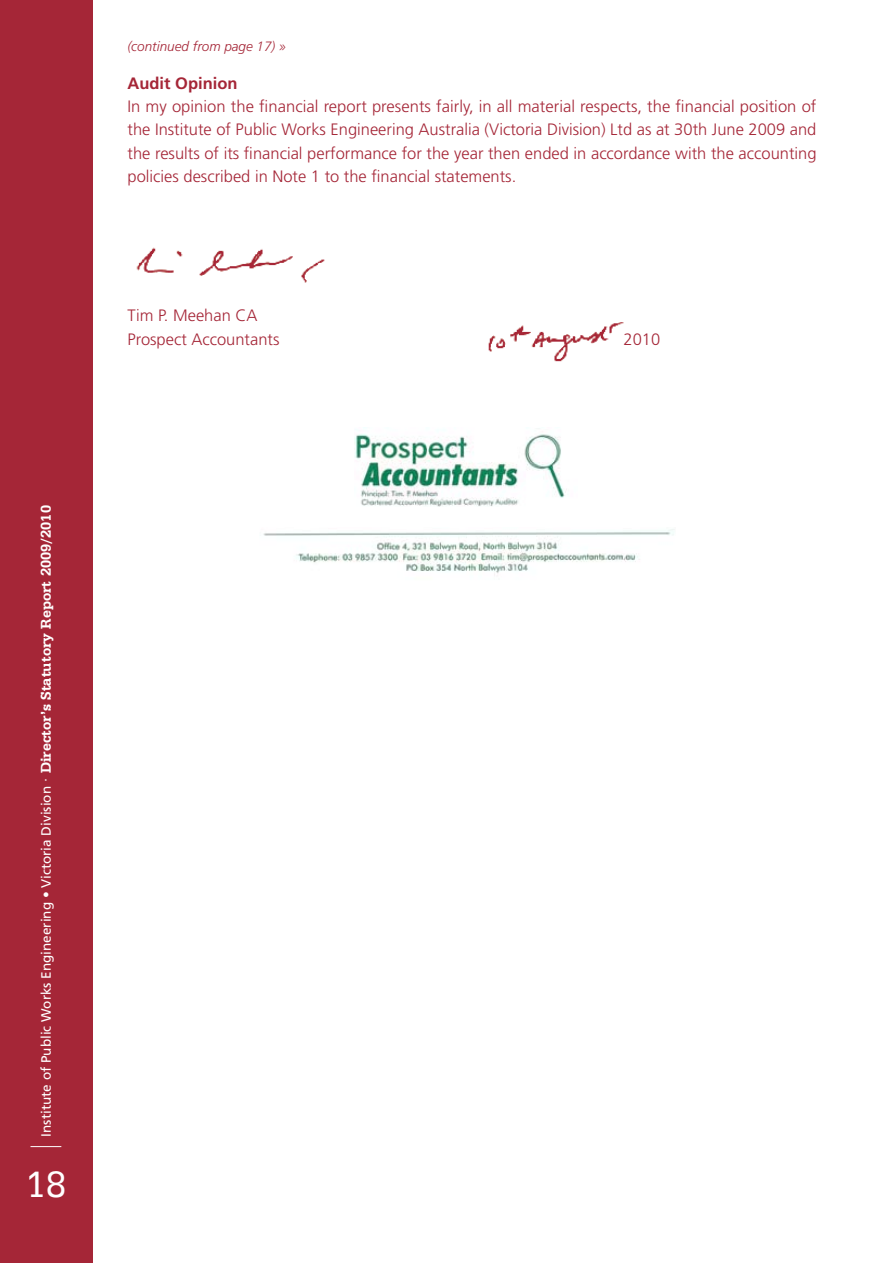
<style>
.page{position:relative;width:893px;height:1263px;background:#fff}
.page>*{position:absolute;margin:0;border:0;box-sizing:border-box;transform-origin:0 0}
.t1{font:39px "Classic Typewriter";color:#fff}
.t2{font:300 16.5px/23.2px "Frutiger LT";color:#a52637;text-align:justify}
.t3{font:700 16.5px "Frutiger LT";color:#a52637}
.t4{font:13.5px "Frutiger LT";color:#fff}
.t5{font:italic 300 13.5px "Frutiger LT";color:#a52637}
.s1{font-family:"Classic Typewriter";font-size:15px}
.s2{font-family:"Classic Typewriter";font-weight:700;font-size:15px}
</style>
<div class="page">
<img style="left:488px;top:322px;width:136px;height:40px">
<img style="left:136px;top:247px;width:189px;height:36px">
<div style="left:0;top:0;width:93px;height:1263px;background:#a52637"></div>
<img style="left:355px;top:427px;width:210px;height:79px">
<img style="left:263px;top:529px;width:412px;height:46px">
<hr style="left:31px;top:1146px;width:30px;height:1px;background:#fff">
<p class="t4" style="left:38px;top:1136px;width:633px;rotate:-90deg">Institute of Public Works Engineering • Victoria Division <span class="s1">•</span> <span class="s2">Director’s Statutory Report 2009/2010</span></p>
<h1 class="t1" style="left:25px;top:1161px;width:43px">18</h1>
<p class="t5" style="left:128px;top:38px;width:160px">(continued from page 17) »</p>
<p class="t3" style="left:128px;top:73px;width:112px">Audit Opinion</p>
<p class="t2" style="left:128px;top:95px;width:690px">In my opinion the financial report presents fairly, in all material respects, the financial position of the Institute of Public Works Engineering Australia (Victoria Division) Ltd as at 30th June 2009 and the results of its financial performance for the year then ended in accordance with the accounting policies described in Note 1 to the financial statements.</p>
<p class="t2" style="left:128px;top:304px;width:153px">Tim P. Meehan CA<br>Prospect Accountants</p>
<p class="t2" style="left:623px;top:328px;width:38px">2010</p>
</div>
